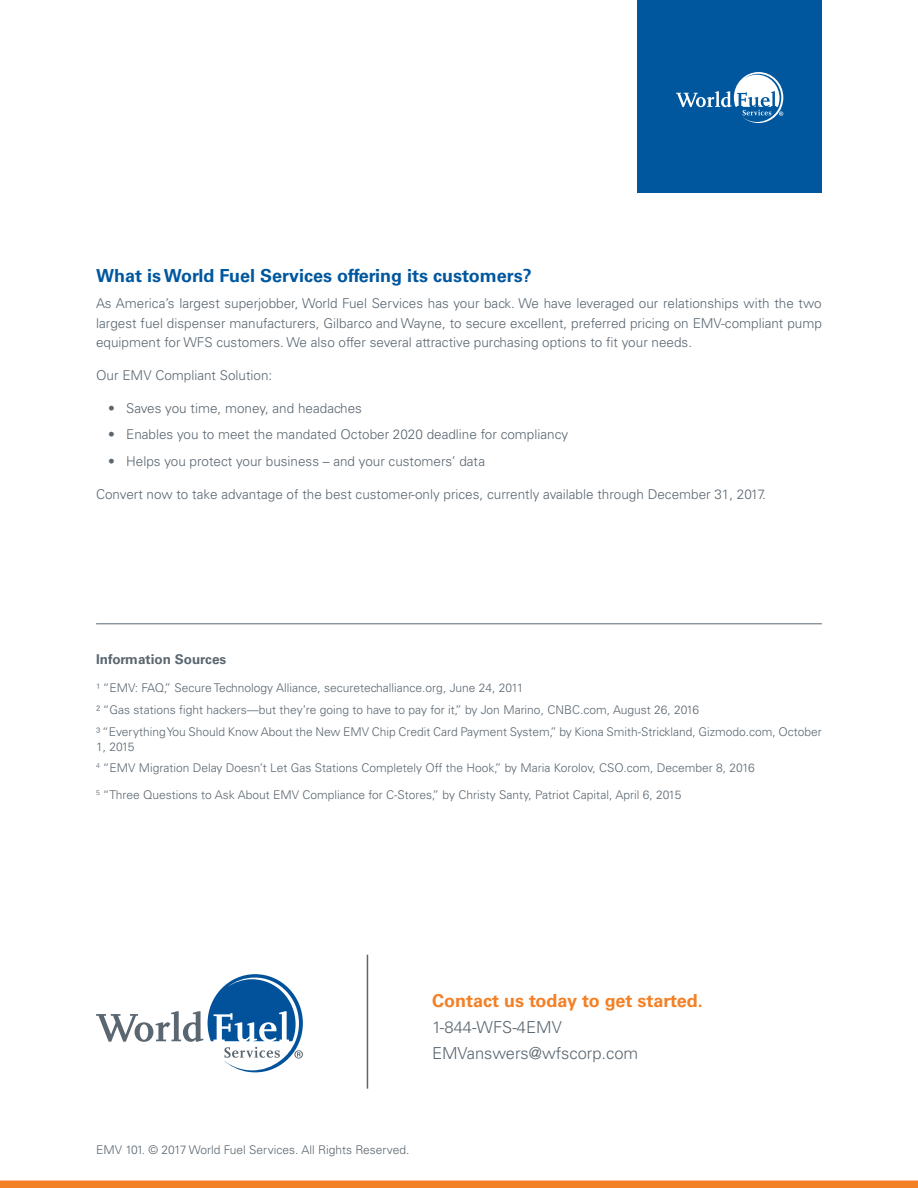
<style>
.page{position:relative;width:918px;height:1188px;background:#fff}
.page>*{position:absolute;margin:0;border:0;box-sizing:border-box;transform-origin:0 0}
.t1{font:700 18px "Univers LT Std";color:#01579e}
.t2{font:700 18px "Univers LT Std";color:#f48026}
.t3{font:300 16.5px "Univers LT Std";color:#5a6670}
.t4{font:300 13.5px/19.5px "Univers LT Std";color:#5a6670;text-align:justify}
.t5{font:700 13.5px "Univers LT Std";color:#5a6670}
.t6{font:300 12px/15px "Univers LT Std";color:#5a6670}
</style>
<div class="page">
<div style="left:0;top:1180px;width:918px;height:8px;background:#f48026"></div>
<svg style="left:96px;top:974px;width:207px;height:98px"></svg>
<hr style="left:367px;top:955px;width:1px;height:134px;background:#5a6670">
<div style="left:638px;top:0;width:184px;height:192px;background:#01579e"></div>
<svg style="left:676px;top:72px;width:107px;height:51px"></svg>
<hr style="left:96px;top:624px;width:726px;height:1px;background:#5a6670">
<p class="t1" style="left:96px;top:265px;width:437px">What is World Fuel Services offering its customers?</p>
<p class="t4" style="left:96px;top:294px;width:727px">As America’s largest superjobber, World Fuel Services has your back. We have leveraged our relationships with the two largest fuel dispenser manufacturers, Gilbarco and Wayne, to secure excellent, preferred pricing on EMV-compliant pump equipment for WFS customers. We also offer several attractive purchasing options to fit your needs.</p>
<p class="t4" style="left:96px;top:366px;width:178px">Our EMV Compliant Solution:</p>
<p class="t4" style="left:108px;top:399px;width:255px">• Saves you time, money, and headaches</p>
<p class="t4" style="left:108px;top:425px;width:462px">• Enables you to meet the mandated October 2020 deadline for compliancy</p>
<p class="t4" style="left:108px;top:451px;width:379px">• Helps you protect your business – and your customers’ data</p>
<p class="t4" style="left:96px;top:484px;width:671px">Convert now to take advantage of the best customer-only prices, currently available through December 31, 2017.</p>
<p class="t5" style="left:96px;top:651px;width:132px">Information Sources</p>
<p class="t6" style="left:96px;top:680px;width:429px">1 “EMV: FAQ,” Secure Technology Alliance, securetechalliance.org, June 24, 2011</p>
<p class="t6" style="left:96px;top:702px;width:605px">2 “Gas stations fight hackers—but they’re going to have to pay for it,” by Jon Marino, CNBC.com, August 26, 2016</p>
<p class="t6" style="left:96px;top:724px;width:727px">3 “Everything You Should Know About the New EMV Chip Credit Card Payment System,” by Kiona Smith-Strickland, Gizmodo.com, October<br>1, 2015</p>
<p class="t6" style="left:96px;top:761px;width:660px"><sup>4</sup> “EMV Migration Delay Doesn’t Let Gas Stations Completely Off the Hook,” by Maria Korolov, CSO.com, December 8, 2016</p>
<p class="t6" style="left:96px;top:787px;width:587px"><sup>5</sup> “Three Questions to Ask About EMV Compliance for C-Stores,” by Christy Santy, Patriot Capital, April 6, 2015</p>
<p class="t2" style="left:432px;top:990px;width:272px">Contact us today to get started.</p>
<p class="t3" style="left:432px;top:1017px;width:131px">1-844-WFS-4EMV</p>
<p class="t3" style="left:432px;top:1044px;width:208px">EMVanswers@wfscorp.com</p>
<p class="t6" style="left:96px;top:1142px;width:315px">EMV 101. © 2017 World Fuel Services. All Rights Reserved.</p>
</div>
